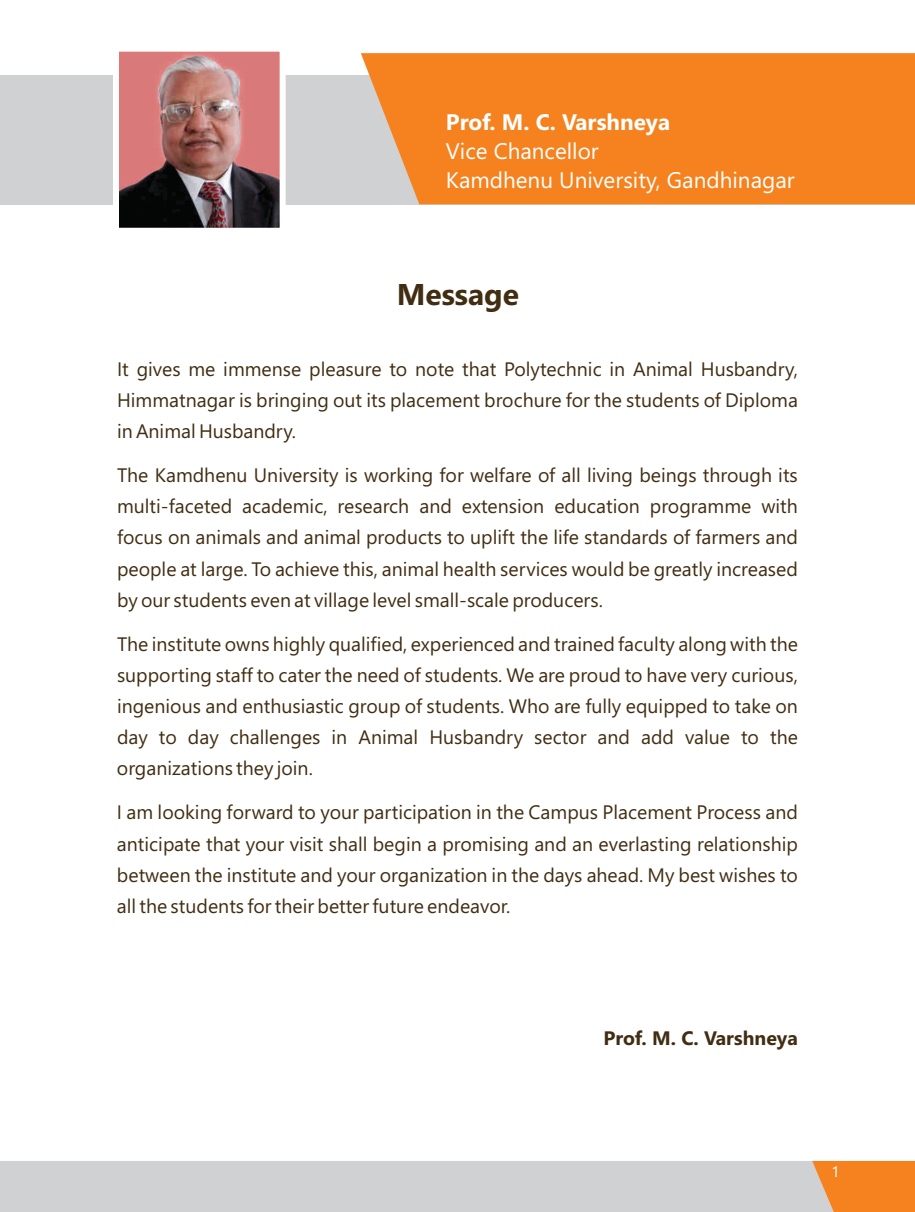
<style>
.page{position:relative;width:915px;height:1212px;background:#fff}
.page>*{position:absolute;margin:0;border:0;box-sizing:border-box;transform-origin:0 0}
.t1{font:700 30px "Segoe UI";color:#412d12}
.t2{font:22.5px/29px "Segoe UI";color:#fff}
.t3{font:700 22.5px "Segoe UI";color:#fff}
.t4{font:19.5px/31.2px "Segoe UI";color:#412d12;text-align:justify}
.t5{font:700 19.5px "Segoe UI";color:#412d12}
.t6{font:15px "Segoe UI";color:#fff}
</style>
<div class="page">
<div style="left:0;top:75px;width:914px;height:129px;background:#d0d1d2"></div>
<div style="left:361px;top:53px;width:553px;height:151px;background:#f5821f"></div>
<svg style="left:0;top:1161px;width:914px;height:51px;background:#d3c9c0"></svg>
<img style="left:120px;top:53px;width:158px;height:174px">
<div style="left:113px;top:46px;width:172px;height:188px;border:6px solid #fff"></div>
<p class="t3" style="left:446px;top:114px;width:226px">Prof. M. C. Varshneya</p>
<p class="t2" style="left:446px;top:139px;width:350px">Vice Chancellor<br>Kamdhenu University, Gandhinagar</p>
<h1 class="t1" style="left:396px;top:283px;width:124px">Message</h1>
<p class="t4" style="left:117px;top:355px;width:682px">It gives me immense pleasure to note that Polytechnic in Animal Husbandry, Himmatnagar is bringing out its placement brochure for the students of Diploma in Animal Husbandry.</p>
<p class="t4" style="left:117px;top:461px;width:682px">The Kamdhenu University is working for welfare of all living beings through its multi-faceted academic, research and extension education programme with focus on animals and animal products to uplift the life standards of farmers and people at large. To achieve this, animal health services would be greatly increased by our students even at village level small-scale producers.</p>
<p class="t4" style="left:117px;top:630px;width:682px">The institute owns highly qualified, experienced and trained faculty along with the supporting staff to cater the need of students. We are proud to have very curious, ingenious and enthusiastic group of students. Who are fully equipped to take on day to day challenges in Animal Husbandry sector and add value to the organizations they join.</p>
<p class="t4" style="left:117px;top:799px;width:682px">I am looking forward to your participation in the Campus Placement Process and anticipate that your visit shall begin a promising and an everlasting relationship between the institute and your organization in the days ahead. My best wishes to all the students for their better future endeavor.</p>
<p class="t5" style="left:603px;top:1031px;width:196px">Prof. M. C. Varshneya</p>
<p class="t6" style="left:831px;top:1166px;width:10px">1</p>
</div>
